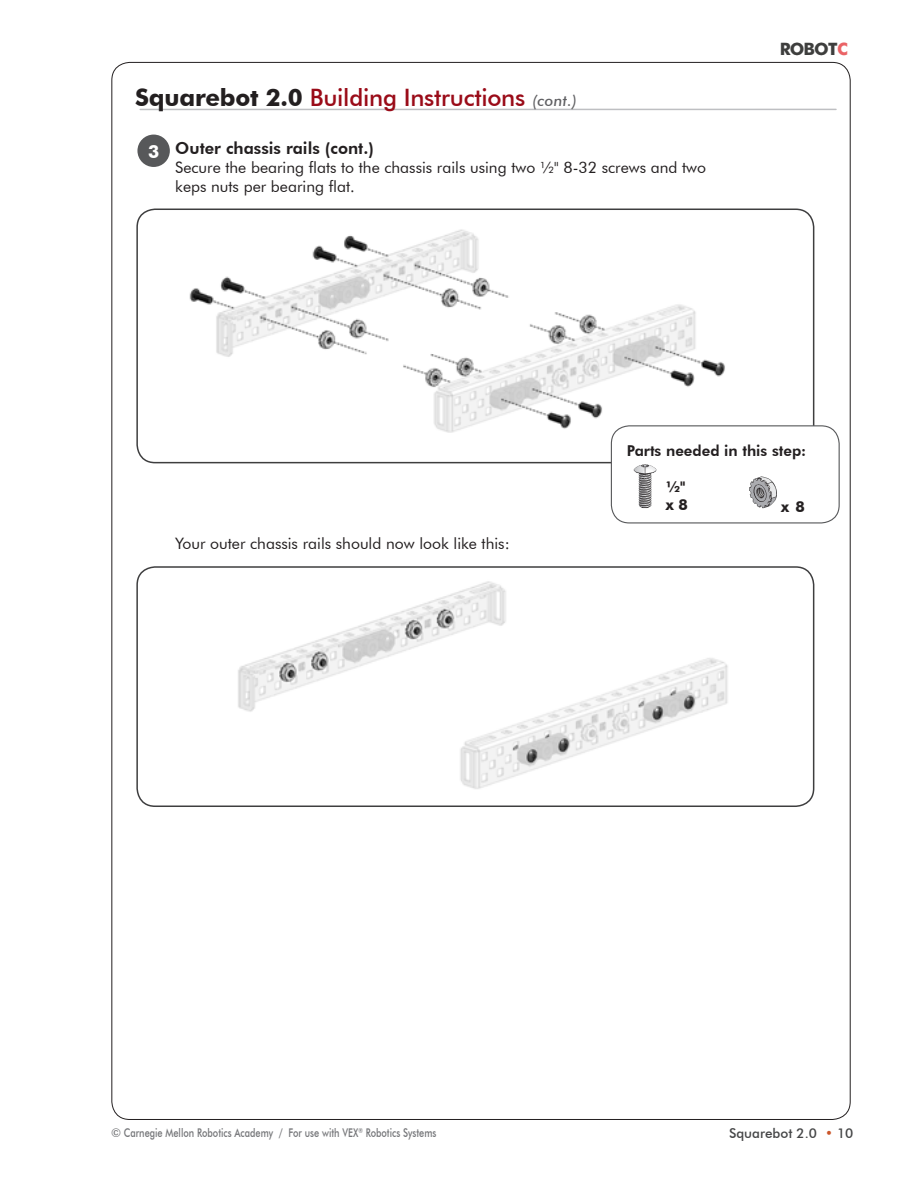
<style>
.page{position:relative;width:918px;height:1188px;background:#fff}
.page>*{position:absolute;margin:0;border:0;box-sizing:border-box;transform-origin:0 0}
.t1{font:500 24px "Futura BT";letter-spacing:-.01em;color:#9a0b18}
.t2{font:700 18px "Futura BT";color:#fff}
.t3{font:700 17.1px "Futura BT";letter-spacing:-.04em;color:#040503}
.Enlarged_Non-number{font:800 16.5px "Futura BT";color:#231f20}
.Enlarged_Non-number-2{font:15.75px/18.9px "Futura BT";color:#231f20}
.t4{font:800 15px "Futura BT";color:#231f20}
.t5{font:700 15px "Futura BT";color:#231f20}
.t6{font:500 13.5px "Futura BT";color:#454647}
.t7{font:500 12px "Futura BT";color:#757679}
.s1{font-weight:700;color:#231f20}
.s2{font-style:italic;font-size:15px;color:#5f5f62}
.s3{color:#e43538}
.s4{color:#cb562a}
</style>
<div class="page">
<hr style="left:140px;top:109px;width:696px;height:1px;background:#bebfc2">
<img style="left:139px;top:567px;width:675px;height:239px">
<div style="left:136px;top:566px;width:678px;height:241px;border:2px solid #3e3e3f;border-radius:18px"></div>
<img style="left:137px;top:209px;width:668px;height:254px">
<div style="left:136px;top:209px;width:678px;height:254px;border:2px solid #3e3e3f;border-radius:18px"></div>
<div style="left:611px;top:426px;width:228px;height:97px;background:#fff;border-radius:18px"></div>
<div style="left:611px;top:425px;width:229px;height:98px;border:1px solid #57585a;border-radius:18px"></div>
<img style="left:633px;top:464px;width:24px;height:44px">
<img style="left:749px;top:476px;width:28px;height:33px">
<div style="left:139px;top:136px;width:30px;height:30px;background:#57585a;border-radius:50%"></div>
<div style="left:137px;top:135px;width:33px;height:32px;border:2px solid #57585a;border-radius:50%"></div>
<h1 class="t1" style="left:135px;top:83px;width:443px"><span class="s1">Squarebot 2.0</span> Building Instructions <span class="s2">(cont.)</span></h1>
<p class="t2" style="left:148px;top:140px;width:13px">3</p>
<p class="Enlarged_Non-number" style="left:175px;top:138px;width:200px">Outer chassis rails (cont.)</p>
<p class="Enlarged_Non-number-2" style="left:175px;top:158px;width:532px">Secure the bearing flats to the chassis rails using two ½" 8-32 screws and two keps nuts per bearing flat.</p>
<p class="t3" style="left:779px;top:39px;width:70px">ROBOT<span class="s3">C</span></p>
<p class="Enlarged_Non-number-2" style="left:175px;top:534px;width:336px">Your outer chassis rails should now look like this:</p>
<p class="t4" style="left:627px;top:441px;width:181px">Parts needed in this step:</p>
<p class="t5" style="left:666px;top:477px;width:21px">½"</p>
<p class="t5" style="left:666px;top:495px;width:24px">x 8</p>
<p class="t5" style="left:781px;top:498px;width:25px">x 8</p>
<p class="t7" style="left:111px;top:1125px;width:327px">© Carnegie Mellon Robotics Academy / For use with VEX<sup>®</sup> Robotics Systems</p>
<p class="t6" style="left:729px;top:1125px;width:126px">Squarebot 2.0 <span class="s4">•</span> 10</p>
</div>
